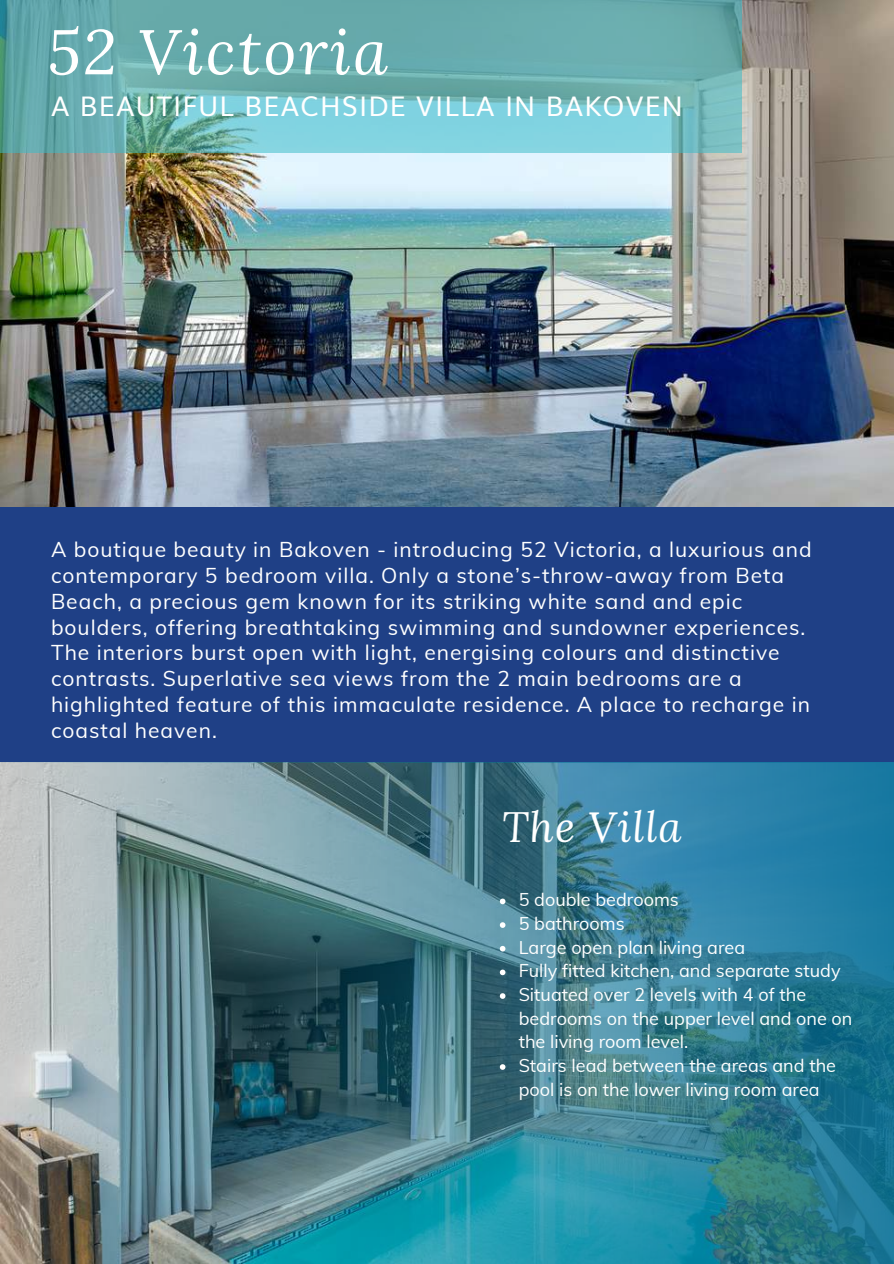
<style>
.page{position:relative;width:894px;height:1264px;background:#fff}
.page>*{position:absolute;margin:0;border:0;box-sizing:border-box;transform-origin:0 0}
.t1{font:italic 63px "Lora";letter-spacing:.04em;color:#fff}
.t2{font:italic 42px "Lora";letter-spacing:.025em;color:#fff}
.t3{font:27px "Muli";letter-spacing:.045em;color:#fff}
.t4{font:21px/26px "Muli";letter-spacing:.045em;color:#fff}
.t5{font:18px/23.7px "Muli";color:#fff}
</style>
<div class="page">
<img style="left:0;top:0;width:893px;height:507px">
<div style="left:0;top:507px;width:893px;height:354px;background:#1f4086"></div>
<svg style="left:0;top:0;width:741px;height:152px;background:#6cb3b5"></svg>
<img style="left:0;top:762px;width:893px;height:501px">
<svg style="left:499px;top:898px;width:6px;height:6px"></svg>
<svg style="left:499px;top:922px;width:6px;height:5px"></svg>
<svg style="left:499px;top:945px;width:6px;height:6px"></svg>
<svg style="left:499px;top:969px;width:6px;height:6px"></svg>
<svg style="left:499px;top:993px;width:6px;height:5px"></svg>
<svg style="left:499px;top:1064px;width:6px;height:5px"></svg>
<h1 class="t1" style="left:48px;top:9px;width:341px">52 Victoria</h1>
<p class="t3" style="left:51px;top:84px;width:633px">A BEAUTIFUL BEACHSIDE VILLA IN BAKOVEN</p>
<p class="t4" style="left:51px;top:536px;width:762px">A boutique beauty in Bakoven - introducing 52 Victoria, a luxurious and contemporary 5 bedroom villa. Only a stone’s-throw-away from Beta Beach, a precious gem known for its striking white sand and epic boulders, offering breathtaking swimming and sundowner experiences.<br>The interiors burst open with light, energising colours and distinctive contrasts. Superlative sea views from the 2 main bedrooms are a highlighted feature of this immaculate residence. A place to recharge in coastal heaven.</p>
<h2 class="t2" style="left:502px;top:798px;width:181px">The Villa</h2>
<p class="t5" style="left:518px;top:887px;width:335px">5 double bedrooms<br>5 bathrooms<br>Large open plan living area<br>Fully fitted kitchen, and separate study<br>Situated over 2 levels with 4 of the bedrooms on the upper level and one on the living room level.<br>Stairs lead between the areas and the pool is on the lower living room area</p>
</div>
